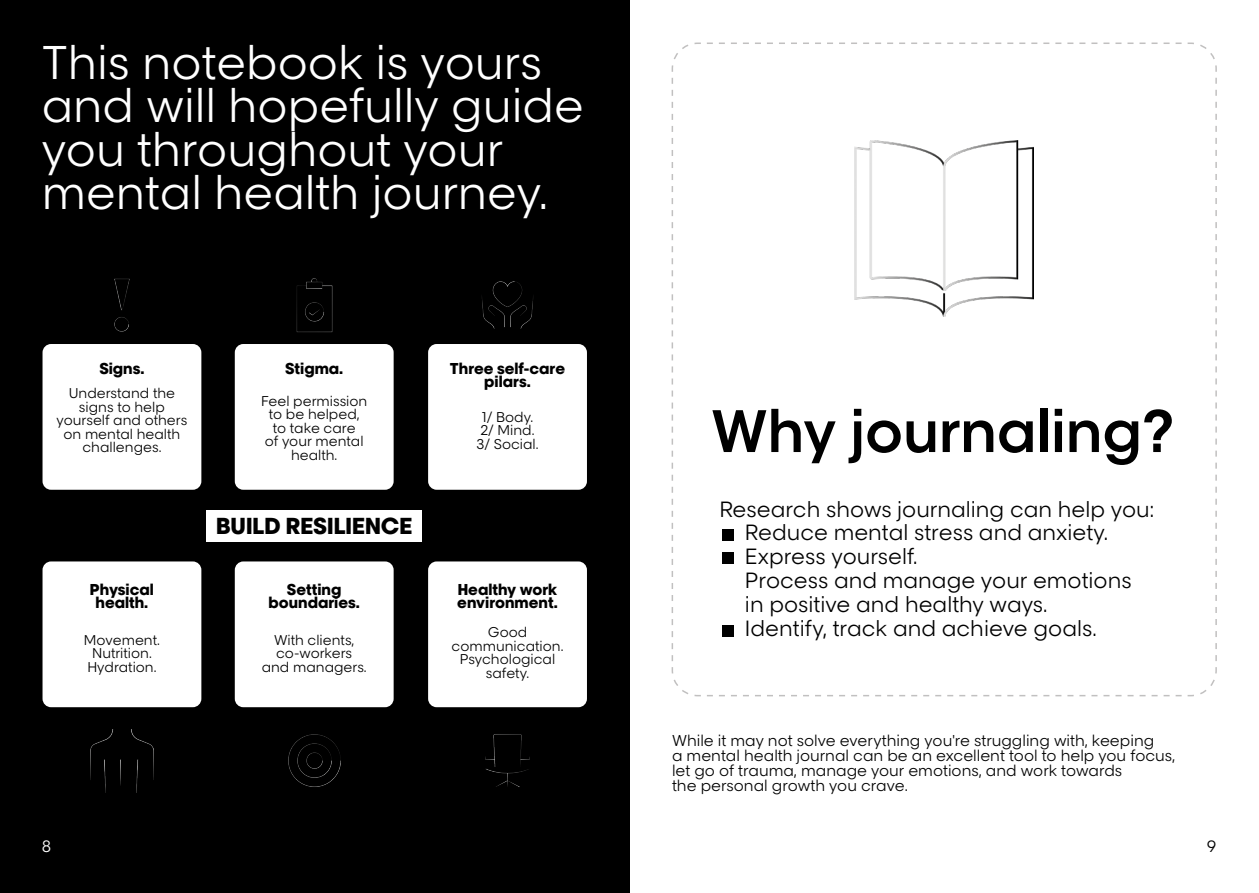
<style>
.page{position:relative;width:1259px;height:893px;background:#fff}
.page>*{position:absolute;margin:0;border:0;box-sizing:border-box;transform-origin:0 0}
.t1{font:700 57px "LOREAL PRO 4 Semi";color:#000}
.t2{font:45px/43.5px "LOREAL PRO 2 Book";color:#fff}
.t3{font:22.05px "LOREAL PRO 5 Bold";color:#000}
.t4{font:21px/24px "LOREAL PRO 2 Book";color:#000}
.t5{font:15.6px "LOREAL PRO 2 Book";color:#fff}
.t6{font:15.6px "LOREAL PRO 2 Book";color:#000}
.t7{font:15px/15px "LOREAL PRO 2 Book";color:#000}
.t8{font:15px/13.5px "LOREAL PRO 5 Bold";color:#000;text-align:center}
.t9{font:13.5px/13.5px "LOREAL PRO 2 Book";color:#000;text-align:center}
</style>
<div class="page">
<div style="left:0;top:0;width:629px;height:893px;background:#000"></div>
<svg style="left:671px;top:42px;width:546px;height:655px"></svg>
<div style="left:43px;top:344px;width:158px;height:146px;background:#fff;border-radius:9px"></div>
<div style="left:43px;top:561px;width:158px;height:146px;background:#fff;border-radius:9px"></div>
<div style="left:235px;top:344px;width:159px;height:146px;background:#fff;border-radius:9px"></div>
<div style="left:235px;top:561px;width:159px;height:146px;background:#fff;border-radius:9px"></div>
<div style="left:428px;top:344px;width:159px;height:146px;background:#fff;border-radius:9px"></div>
<div style="left:428px;top:561px;width:159px;height:146px;background:#fff;border-radius:9px"></div>
<div style="left:207px;top:510px;width:215px;height:32px;background:#fff"></div>
<div style="left:722px;top:529px;width:11px;height:11px;background:#000"></div>
<div style="left:722px;top:553px;width:11px;height:11px;background:#000"></div>
<div style="left:722px;top:625px;width:11px;height:11px;background:#000"></div>
<img style="left:854px;top:140px;width:180px;height:176px">
<img style="left:114px;top:278px;width:16px;height:54px">
<img style="left:296px;top:278px;width:37px;height:55px">
<img style="left:482px;top:281px;width:52px;height:48px">
<img style="left:485px;top:734px;width:45px;height:53px">
<img style="left:91px;top:729px;width:62px;height:63px">
<img style="left:288px;top:734px;width:53px;height:53px">
<h2 class="t2" style="left:42px;top:38px;width:543px">This notebook is yours and will hopefully guide you throughout your mental health journey.</h2>
<p class="t8" style="left:99px;top:361px;width:47px">Signs.</p>
<p class="t9" style="left:57px;top:386px;width:132px">Understand the signs to help yourself and others on mental health challenges.</p>
<p class="t8" style="left:285px;top:361px;width:60px">Stigma.</p>
<p class="t9" style="left:261px;top:393px;width:108px">Feel permission to be helped, to take care<br>of your mental health.</p>
<p class="t8" style="left:450px;top:361px;width:117px">Three self-care pilars.</p>
<p class="t9" style="left:476px;top:409px;width:64px">1/ Body.<br>2/ Mind.<br>3/ Social.</p>
<h3 class="t3" style="left:216px;top:509px;width:198px">BUILD RESILIENCE</h3>
<p class="t8" style="left:90px;top:582px;width:65px">Physical health.</p>
<p class="t8" style="left:269px;top:582px;width:93px">Setting boundaries.</p>
<p class="t8" style="left:457px;top:582px;width:102px;text-align:left">Healthy work environment.</p>
<p class="t9" style="left:84px;top:632px;width:77px">Movement.<br>Nutrition.<br>Hydration.</p>
<p class="t9" style="left:262px;top:632px;width:107px">With clients, co-workers and managers.</p>
<p class="t9" style="left:452px;top:624px;width:113px">Good communication.<br>Psychological safety.</p>
<h1 class="t1" style="left:711px;top:388px;width:464px">Why journaling?</h1>
<h3 class="t4" style="left:719px;top:496px;width:436px">Research shows journaling can help you:</h3>
<h3 class="t4" style="left:745px;top:519px;width:388px">Reduce mental stress and anxiety.<br>Express yourself.<br>Process and manage your emotions in positive and healthy ways.<br>Identify, track and achieve goals.</h3>
<p class="t7" style="left:672px;top:732px;width:505px">While it may not solve everything you're struggling with, keeping<br>a mental health journal can be an excellent tool to help you focus, let go of trauma, manage your emotions, and work towards<br>the personal growth you crave.</p>
<p class="t5" style="left:42px;top:835px;width:11px">8</p>
<p class="t6" style="left:1206px;top:835px;width:11px">9</p>
</div>
